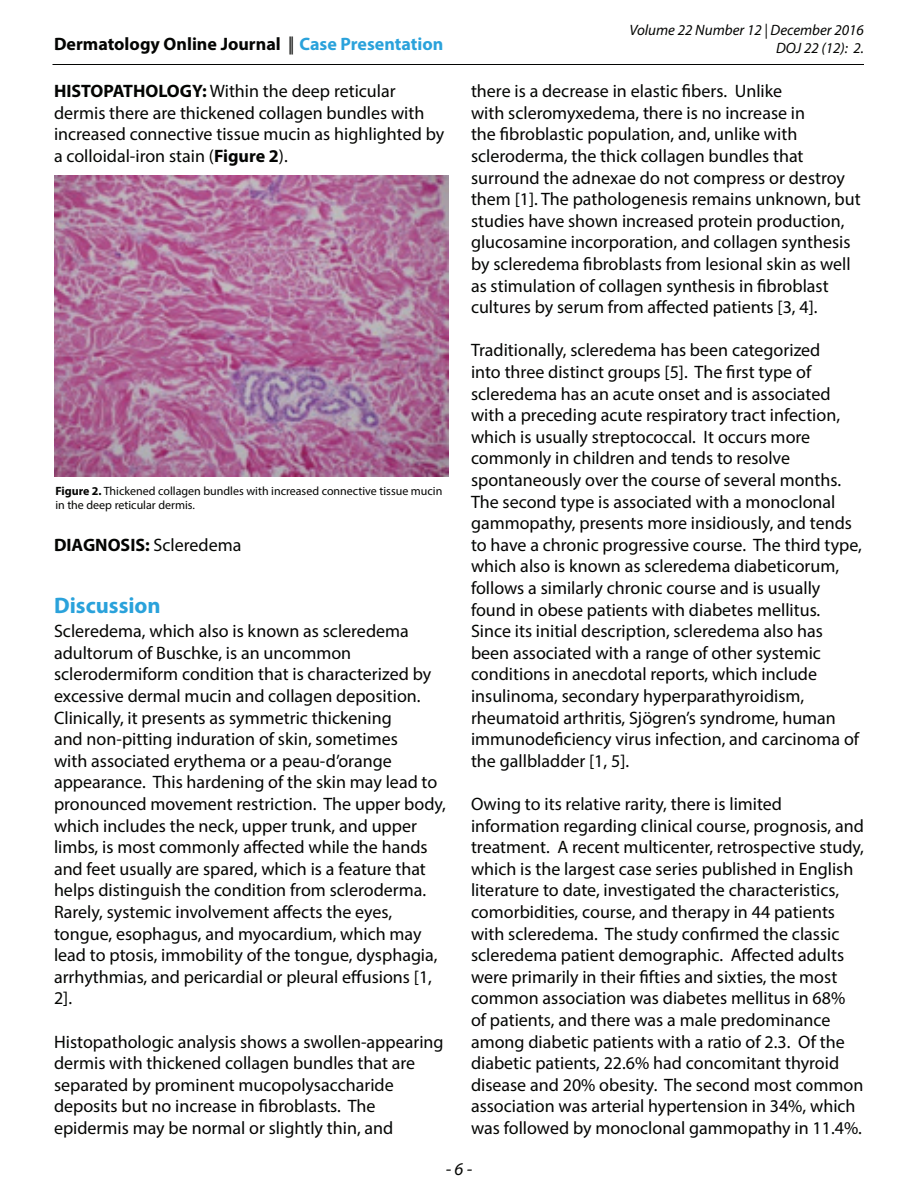
<style>
.page{position:relative;width:918px;height:1188px;background:#fff}
.page>*{position:absolute;margin:0;border:0;box-sizing:border-box;transform-origin:0 0}
.t1{font:700 22.5px "Myriad Pro";color:#2aa2db}
.t2{font:18px/21.6px "Myriad Pro";color:#040503}
.t3{font:700 18px "Myriad Pro";color:#040503}
.t4{font:italic 18px "Myriad Pro";color:#040503}
.t5{font:italic 15px/18px "Myriad Pro";color:#040503;text-align:right}
.t6{font:12px/14.4px "Myriad Pro";color:#040503}
.s1{font-weight:400}
.s2{color:#2aa2db}
.s3{font-weight:700}
</style>
<div class="page">
<hr style="left:52px;top:64px;width:812px;height:1px;background:#040503">
<img style="left:54px;top:176px;width:394px;height:301px">
<p class="t3" style="left:54px;top:32px;width:391px">Dermatology Online Journal <span class="s1">||</span> <span class="s2">Case Presentation</span></p>
<p class="t2" style="left:54px;top:80px;width:392px"><span class="s3">HISTOPATHOLOGY:</span> Within the deep reticular dermis there are thickened collagen bundles with increased connective tissue mucin as highlighted by a colloidal-iron stain (<span class="s3">Figure 2</span>).</p>
<p class="t6" style="left:55px;top:484px;width:389px"><span class="s3">Figure 2.</span> Thickened collagen bundles with increased connective tissue mucin in the deep reticular dermis.</p>
<p class="t3" style="left:54px;top:533px;width:189px">DIAGNOSIS: <span class="s1">Scleredema</span></p>
<p class="t1" style="left:54px;top:590px;width:108px">Discussion</p>
<p class="t2" style="left:54px;top:620px;width:394px">Scleredema, which also is known as scleredema adultorum of Buschke, is an uncommon sclerodermiform condition that is characterized by excessive dermal mucin and collagen deposition.<br>Clinically, it presents as symmetric thickening<br>and non-pitting induration of skin, sometimes<br>with associated erythema or a peau-d’orange appearance. This hardening of the skin may lead to pronounced movement restriction. The upper body, which includes the neck, upper trunk, and upper limbs, is most commonly affected while the hands and feet usually are spared, which is a feature that helps distinguish the condition from scleroderma.<br>Rarely, systemic involvement affects the eyes, tongue, esophagus, and myocardium, which may lead to ptosis, immobility of the tongue, dysphagia, arrhythmias, and pericardial or pleural effusions [1, 2].</p>
<p class="t2" style="left:54px;top:1030px;width:391px">Histopathologic analysis shows a swollen-appearing dermis with thickened collagen bundles that are separated by prominent mucopolysaccharide deposits but no increase in fibroblasts. The epidermis may be normal or slightly thin, and</p>
<p class="t5" style="left:629px;top:20px;width:236px">Volume 22 Number 12 | December 2016<br>DOJ 22 (12): 2.</p>
<p class="t2" style="left:471px;top:80px;width:391px">there is a decrease in elastic fibers. Unlike<br>with scleromyxedema, there is no increase in<br>the fibroblastic population, and, unlike with scleroderma, the thick collagen bundles that surround the adnexae do not compress or destroy them [1]. The pathologenesis remains unknown, but studies have shown increased protein production, glucosamine incorporation, and collagen synthesis by scleredema fibroblasts from lesional skin as well as stimulation of collagen synthesis in fibroblast cultures by serum from affected patients [3, 4].</p>
<p class="t2" style="left:471px;top:339px;width:392px">Traditionally, scleredema has been categorized<br>into three distinct groups [5]. The first type of scleredema has an acute onset and is associated with a preceding acute respiratory tract infection, which is usually streptococcal. It occurs more commonly in children and tends to resolve spontaneously over the course of several months.<br>The second type is associated with a monoclonal gammopathy, presents more insidiously, and tends to have a chronic progressive course. The third type, which also is known as scleredema diabeticorum, follows a similarly chronic course and is usually found in obese patients with diabetes mellitus.<br>Since its initial description, scleredema also has been associated with a range of other systemic conditions in anecdotal reports, which include insulinoma, secondary hyperparathyroidism, rheumatoid arthritis, Sjögren’s syndrome, human immunodeficiency virus infection, and carcinoma of the gallbladder [1, 5].</p>
<p class="t2" style="left:471px;top:793px;width:395px">Owing to its relative rarity, there is limited information regarding clinical course, prognosis, and treatment. A recent multicenter, retrospective study, which is the largest case series published in English literature to date, investigated the characteristics, comorbidities, course, and therapy in 44 patients with scleredema. The study confirmed the classic scleredema patient demographic. Affected adults were primarily in their fifties and sixties, the most common association was diabetes mellitus in 68% of patients, and there was a male predominance among diabetic patients with a ratio of 2.3. Of the diabetic patients, 22.6% had concomitant thyroid disease and 20% obesity. The second most common association was arterial hypertension in 34%, which was followed by monoclonal gammopathy in 11.4%.</p>
<p class="t4" style="left:446px;top:1157px;width:28px">- 6 -</p>
</div>
